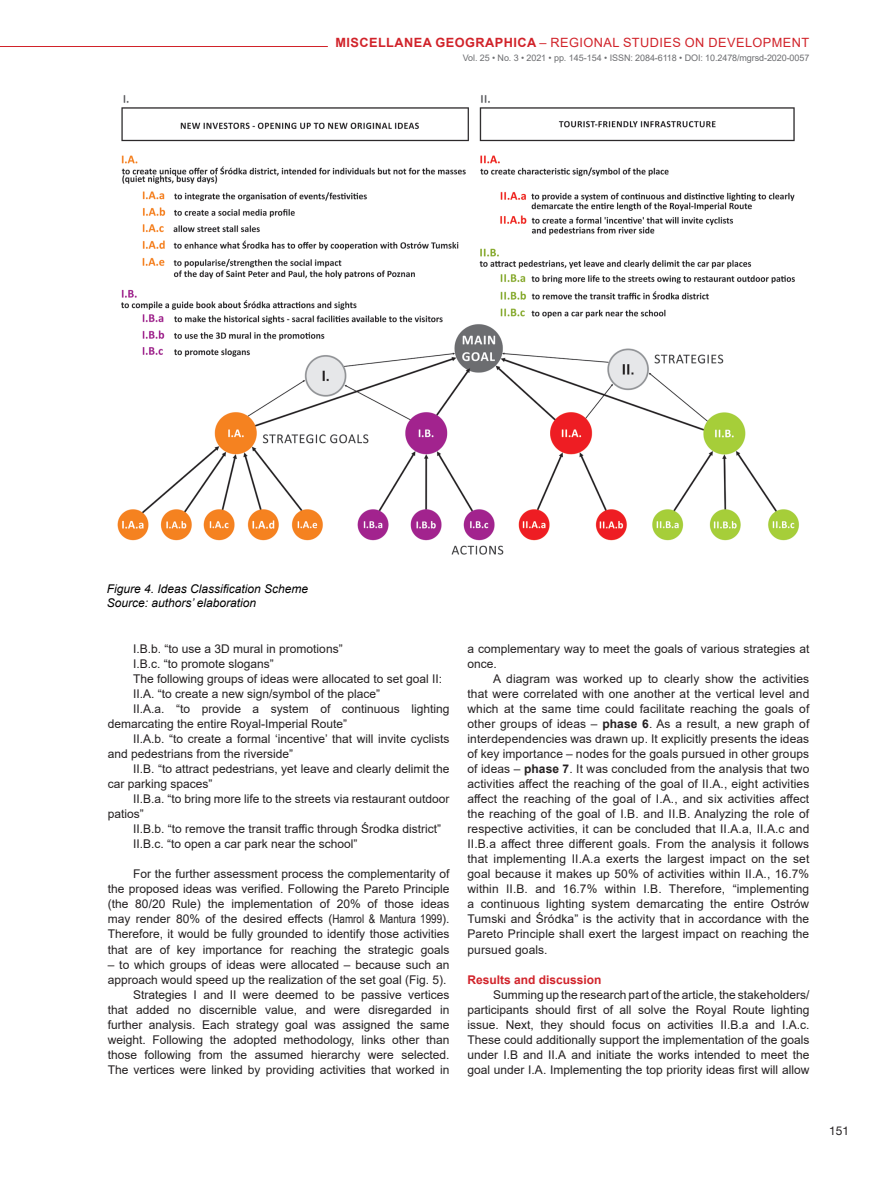
<style>
.page{position:relative;width:893px;height:1178px;background:#fff}
.page>*{position:absolute;margin:0;border:0;box-sizing:border-box;transform-origin:0 0}
.t1{font:12.75px "Arial";letter-spacing:.035em;color:#d1232a}
.Main_text{font:12px/15px "Arial";color:#231f20}
.Caption_Figure_Table{font:italic 12px "Arial";color:#000}
.Subtitle_1{font:700 12px "Arial";color:#d1232a}
.t2{font:12px "Helvetica Neue";color:#231f20}
.t3{font:9px "Arial";letter-spacing:-.01em;color:#6c6d70}
.s1{font-weight:700}
.s2{font-family:"Arial Narrow"}
</style>
<div class="page">
<hr style="left:0;top:46px;width:328px;height:1px;background:#d1232a">
<img style="left:117px;top:95px;width:682px;height:460px">
<p class="t1" style="left:335px;top:34px;width:475px"><span class="s1">MISCELLANEA GEOGRAPHICA</span> – REGIONAL STUDIES ON DEVELOPMENT</p>
<p class="t3" style="left:463px;top:52px;width:348px">Vol. 25 • No. 3 • 2021 • pp. 145-154 • ISSN: 2084-6118 • DOI: 10.2478/mgrsd-2020-0057</p>
<p class="Caption_Figure_Table" style="left:107px;top:581px;width:203px">Figure 4. Ideas Classification Scheme</p>
<p class="Caption_Figure_Table" style="left:107px;top:595px;width:151px">Source: authors’ elaboration</p>
<p class="Main_text" style="left:133px;top:642px;width:211px">I.B.b. “to use a 3D mural in promotions”</p>
<p class="Main_text" style="left:133px;top:657px;width:142px">I.B.c. “to promote slogans”</p>
<p class="Main_text" style="left:133px;top:672px;width:310px">The following groups of ideas were allocated to set goal II:</p>
<p class="Main_text" style="left:133px;top:687px;width:248px">II.A. “to create a new sign/symbol of the place”</p>
<p class="Main_text" style="left:108px;top:702px;width:343px;text-indent:26px">II.A.a. “to provide a system of continuous lighting demarcating the entire Royal-Imperial Route”</p>
<p class="Main_text" style="left:108px;top:732px;width:343px;text-indent:26px">II.A.b. “to create a formal ‘incentive’ that will invite cyclists and pedestrians from the riverside”</p>
<p class="Main_text" style="left:108px;top:762px;width:343px;text-indent:26px">II.B. “to attract pedestrians, yet leave and clearly delimit the car parking spaces”</p>
<p class="Main_text" style="left:108px;top:792px;width:343px;text-indent:26px">II.B.a. “to bring more life to the streets via restaurant outdoor patios”</p>
<p class="Main_text" style="left:133px;top:822px;width:309px">II.B.b. “to remove the transit traffic through Środka district”</p>
<p class="Main_text" style="left:133px;top:837px;width:226px">II.B.c. “to open a car park near the school”</p>
<p class="Main_text" style="left:108px;top:867px;width:343px;text-align:justify;text-indent:26px">For the further assessment process the complementarity of the proposed ideas was verified. Following the Pareto Principle (the 80/20 Rule) the implementation of 20% of those ideas may render 80% of the desired effects (<span class="s2">Hamrol &amp; Mantura 1999</span>).<br>Therefore, it would be fully grounded to identify those activities that are of key importance for reaching the strategic goals</p>
<p class="Main_text" style="left:108px;top:957px;width:343px">– to which groups of ideas were allocated – because such an approach would speed up the realization of the set goal (Fig. 5).</p>
<p class="Main_text" style="left:108px;top:987px;width:343px;text-align:justify;text-indent:26px">Strategies I and II were deemed to be passive vertices that added no discernible value, and were disregarded in further analysis. Each strategy goal was assigned the same weight. Following the adopted methodology, links other than those following from the assumed hierarchy were selected.<br>The vertices were linked by providing activities that worked in</p>
<p class="Main_text" style="left:468px;top:642px;width:343px">a complementary way to meet the goals of various strategies at once.</p>
<p class="Main_text" style="left:468px;top:672px;width:343px;text-align:justify;text-indent:26px">A diagram was worked up to clearly show the activities that were correlated with one another at the vertical level and which at the same time could facilitate reaching the goals of other groups of ideas – <span class="s1">phase 6</span>. As a result, a new graph of interdependencies was drawn up. It explicitly presents the ideas of key importance – nodes for the goals pursued in other groups of ideas – <span class="s1">phase 7</span>. It was concluded from the analysis that two activities affect the reaching of the goal of II.A., eight activities affect the reaching of the goal of I.A., and six activities affect the reaching of the goal of I.B. and II.B. Analyzing the role of respective activities, it can be concluded that II.A.a, II.A.c and II.B.a affect three different goals. From the analysis it follows that implementing II.A.a exerts the largest impact on the set goal because it makes up 50% of activities within II.A., 16.7% within II.B. and 16.7% within I.B. Therefore, “implementing a continuous lighting system demarcating the entire Ostrów Tumski and Śródka” is the activity that in accordance with the Pareto Principle shall exert the largest impact on reaching the pursued goals.</p>
<p class="Subtitle_1" style="left:468px;top:971px;width:136px">Results and discussion</p>
<p class="Main_text" style="left:468px;top:987px;width:343px;text-align:justify;text-indent:26px">Summing up the research part of the article, the stakeholders/ participants should first of all solve the Royal Route lighting issue. Next, they should focus on activities II.B.a and I.A.c.<br>These could additionally support the implementation of the goals under I.B and II.A and initiate the works intended to meet the goal under I.A. Implementing the top priority ideas first will allow</p>
<p class="t2" style="left:829px;top:1124px;width:22px">151</p>
</div>
